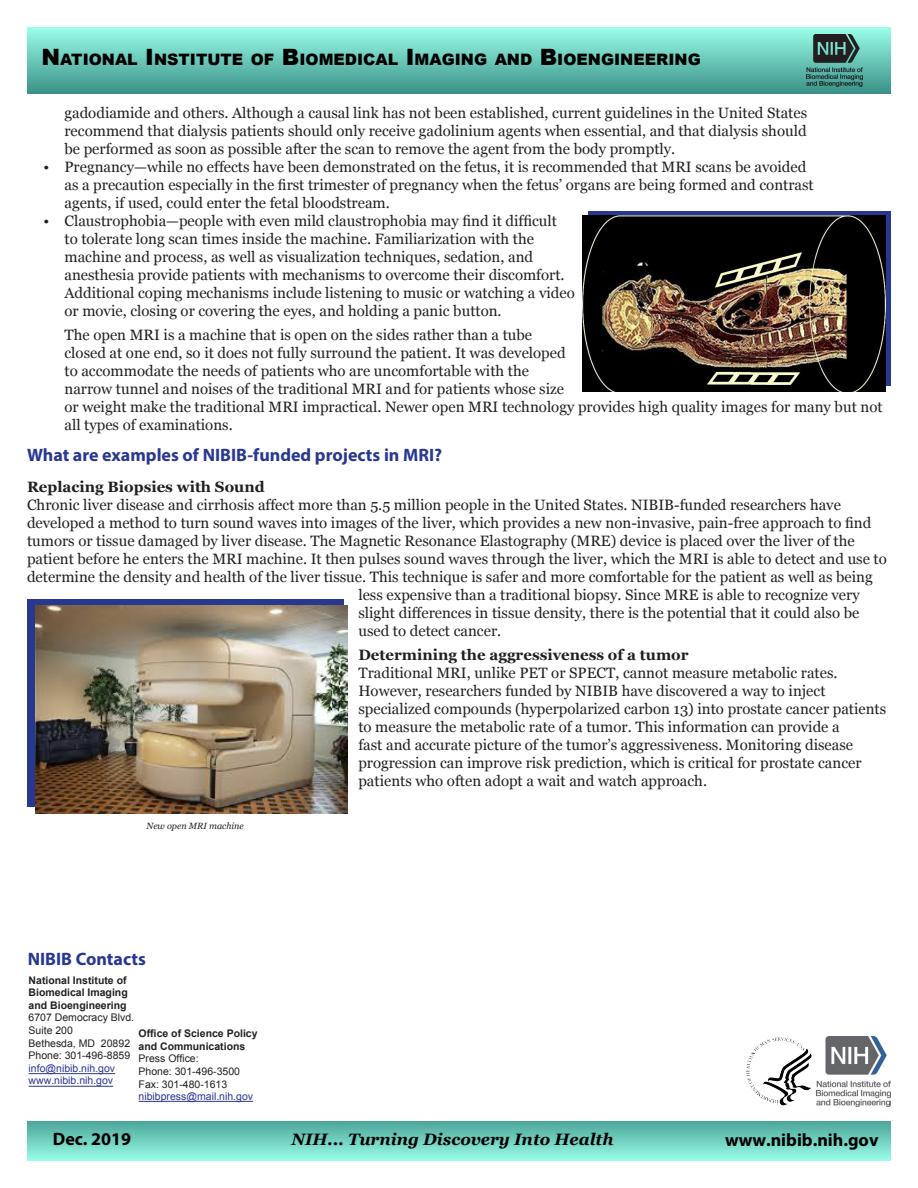
<style>
.page{position:relative;width:918px;height:1188px;background:#fff}
.page>*{position:absolute;margin:0;border:0;box-sizing:border-box;transform-origin:0 0}
.t1{font:700 18px "Myriad Pro";color:#283890}
.Footer_Bold{font:700 18px "Myriad Pro";color:#000}
.NIH_Footer{font:italic 700 16.5px "Georgia";color:#000}
.t2{font:900 15.75px "Arial";color:#000}
.Body_Text{font:15px/18px "Georgia";color:#231f20}
.Body_Text-2{font:700 15px "Georgia";color:#231f20}
.Footer_Bold-2{font:10.5px/12.6px "Arial";color:#231f20}
.Address{font:10.5px "Arial";color:#231f20}
.Address_Bold{font:700 10.5px/12.6px "Arial";color:#231f20}
.Links{font:10.5px "Arial";color:#283890}
.Captions{font:italic 9px "Georgia";color:#231f20}
.s1{font-size:22.5px}
.s2{font-weight:700}
.s3{color:#283890}
</style>
<div class="page">
<div style="left:28px;top:28px;width:862px;height:66px;background:linear-gradient(to bottom,#99fde8,#3c9289)"></div>
<div style="left:28px;top:1121px;width:862px;height:39px;background:linear-gradient(to bottom,#4ca59a,#97fbe6)"></div>
<img style="left:807px;top:34px;width:55px;height:52px">
<svg style="left:589px;top:211px;width:302px;height:175px;background:#32408c"></svg>
<div style="left:27px;top:599px;width:316px;height:208px;background:#283890"></div>
<img style="left:582px;top:216px;width:304px;height:176px">
<img style="left:35px;top:605px;width:313px;height:208px">
<hr style="left:139px;top:1101px;width:114px;height:1px;background:#283890">
<img style="left:746px;top:1037px;width:66px;height:69px">
<img style="left:817px;top:1037px;width:74px;height:70px">
<hr style="left:29px;top:1073px;width:86px;height:1px;background:#283890">
<hr style="left:29px;top:1086px;width:84px;height:1px;background:#283890">
<p class="t2" style="left:41px;top:48px;width:661px"><span class="s1">N</span>ATIONAL <span class="s1">I</span>NSTITUTE OF <span class="s1">B</span>IOMEDICAL <span class="s1">I</span>MAGING AND <span class="s1">B</span>IOENGINEERING</p>
<p class="Body_Text" style="left:64px;top:104px;width:744px;text-align:justify">gadodiamide and others. Although a causal link has not been established, current guidelines in the United States recommend that dialysis patients should only receive gadolinium agents when essential, and that dialysis should be performed as soon as possible after the scan to remove the agent from the body promptly.</p>
<p class="Body_Text" style="left:64px;top:158px;width:751px;text-indent:-21px">• Pregnancy—while no effects have been demonstrated on the fetus, it is recommended that MRI scans be avoided as a precaution especially in the first trimester of pregnancy when the fetus’ organs are being formed and contrast agents, if used, could enter the fetal bloodstream.</p>
<p class="Body_Text" style="left:64px;top:212px;width:512px;text-indent:-21px">• Claustrophobia—people with even mild claustrophobia may find it difficult<br>to tolerate long scan times inside the machine. Familiarization with the machine and process, as well as visualization techniques, sedation, and anesthesia provide patients with mechanisms to overcome their discomfort.<br>Additional coping mechanisms include listening to music or watching a video or movie, closing or covering the eyes, and holding a panic button.</p>
<p class="Body_Text" style="left:64px;top:326px;width:820px">The open MRI is a machine that is open on the sides rather than a tube<br>closed at one end, so it does not fully surround the patient. It was developed<br>to accommodate the needs of patients who are uncomfortable with the<br>narrow tunnel and noises of the traditional MRI and for patients whose size<br>or weight make the traditional MRI impractical. Newer open MRI technology provides high quality images for many but not all types of examinations.</p>
<h2 class="t1" style="left:27px;top:443px;width:417px">What are examples of NIBIB-funded projects in MRI?</h2>
<p class="Body_Text-2" style="left:27px;top:477px;width:239px">Replacing Biopsies with Sound</p>
<p class="Body_Text" style="left:27px;top:496px;width:816px">Chronic liver disease and cirrhosis affect more than 5.5 million people in the United States. NIBIB-funded researchers have</p>
<p class="Body_Text" style="left:27px;top:514px;width:846px">developed a method to turn sound waves into images of the liver, which provides a new non-invasive, pain-free approach to find</p>
<p class="Body_Text" style="left:27px;top:532px;width:829px">tumors or tissue damaged by liver disease. The Magnetic Resonance Elastography (MRE) device is placed over the liver of the</p>
<p class="Body_Text" style="left:27px;top:550px;width:861px">patient before he enters the MRI machine. It then pulses sound waves through the liver, which the MRI is able to detect and use to</p>
<p class="Body_Text" style="left:27px;top:568px;width:847px">determine the density and health of the liver tissue. This technique is safer and more comfortable for the patient as well as being</p>
<p class="Body_Text" style="left:358px;top:586px;width:503px">less expensive than a traditional biopsy. Since MRE is able to recognize very</p>
<p class="Body_Text" style="left:358px;top:604px;width:502px">slight differences in tissue density, there is the potential that it could also be</p>
<p class="Body_Text" style="left:358px;top:622px;width:144px">used to detect cancer.</p>
<p class="Body_Text-2" style="left:358px;top:645px;width:332px">Determining the aggressiveness of a tumor</p>
<p class="Body_Text" style="left:358px;top:664px;width:529px">Traditional MRI, unlike PET or SPECT, cannot measure metabolic rates.<br>However, researchers funded by NIBIB have discovered a way to inject specialized compounds (hyperpolarized carbon 13) into prostate cancer patients to measure the metabolic rate of a tumor. This information can provide a<br>fast and accurate picture of the tumor’s aggressiveness. Monitoring disease progression can improve risk prediction, which is critical for prostate cancer patients who often adopt a wait and watch approach.</p>
<h4 class="Captions" style="left:146px;top:820px;width:99px">New open MRI machine</h4>
<h2 class="t1" style="left:28px;top:947px;width:120px">NIBIB Contacts</h2>
<h5 class="Footer_Bold-2" style="left:29px;top:974px;width:107px"><span class="s2">National Institute of<br>Biomedical Imaging and Bioengineering<br></span>6707 Democracy Blvd.<br>Suite 200<br>Bethesda, MD 20892<br>Phone: 301-496-8859 <span class="s3">info@nibib.nih.gov www.nibib.nih.gov</span></h5>
<p class="Address_Bold" style="left:139px;top:1028px;width:121px">Office of Science Policy and Communications</p>
<p class="Address" style="left:139px;top:1052px;width:62px">Press Office:</p>
<p class="Address" style="left:139px;top:1064px;width:103px">Phone: 301-496-3500</p>
<p class="Address" style="left:139px;top:1077px;width:90px">Fax: 301-480-1613</p>
<p class="Links" style="left:139px;top:1090px;width:116px">nibibpress@mail.nih.gov</p>
<p class="Footer_Bold" style="left:53px;top:1128px;width:80px">Dec. 2019</p>
<h5 class="NIH_Footer" style="left:291px;top:1129px;width:324px">NIH... Turning Discovery Into Health</h5>
<h5 class="Footer_Bold" style="left:725px;top:1128px;width:155px">www.nibib.nih.gov</h5>
</div>
